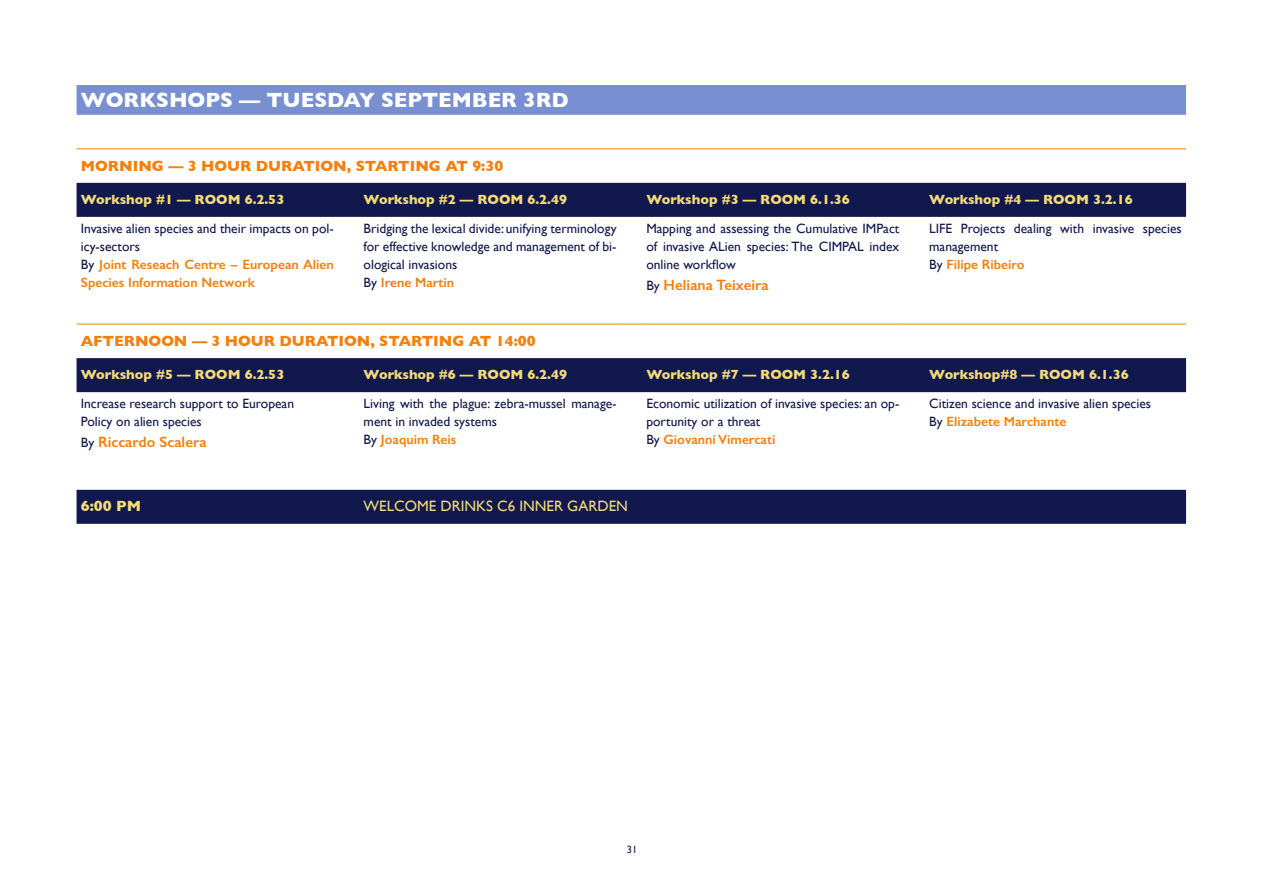
<style>
.page{position:relative;width:1263px;height:893px;background:#fff}
.page>*{position:absolute;margin:0;border:0;box-sizing:border-box;transform-origin:0 0}
.t1{font:700 21px "Gill Sans";color:#fff}
.t2{font:700 15px "Gill Sans";color:#f57f0b}
.t3{font:600 15px "Gill Sans";color:#f57f0b}
.t4{font:15px "Gill Sans";color:#f4db77}
.t5{font:700 15px "Gill Sans";color:#f4db77}
.t6{font:13.5px/18px "Gill Sans";color:#11184d}
.t7{font:700 13.5px "Gill Sans";color:#f4db77}
.t8{font:600 13.5px/18px "Gill Sans";color:#f57f0b}
.t9{font:10.5px "Gill Sans";color:#11184d}
.s1{font-weight:400;color:#11184d}
.s2{font-weight:600;color:#f57f0b}
.s3{font-weight:400;font-size:13.5px;color:#11184d}
</style>
<div class="page">
<div style="left:77px;top:85px;width:1109px;height:30px;background:#7890d2"></div>
<svg style="left:77px;top:183px;width:1109px;height:341px"></svg>
<hr style="left:77px;top:324px;width:261px;height:1px;background:#f57f0b">
<svg style="left:338px;top:324px;width:21px;height:1px"></svg>
<hr style="left:359px;top:324px;width:262px;height:1px;background:#f57f0b">
<svg style="left:621px;top:324px;width:21px;height:1px"></svg>
<hr style="left:642px;top:324px;width:262px;height:1px;background:#f57f0b">
<svg style="left:904px;top:324px;width:21px;height:1px"></svg>
<hr style="left:925px;top:324px;width:261px;height:1px;background:#f57f0b">
<hr style="left:77px;top:149px;width:261px;height:1px;background:#f57f0b">
<svg style="left:338px;top:149px;width:21px;height:1px"></svg>
<hr style="left:359px;top:149px;width:262px;height:1px;background:#f57f0b">
<svg style="left:621px;top:149px;width:21px;height:1px"></svg>
<hr style="left:642px;top:149px;width:262px;height:1px;background:#f57f0b">
<svg style="left:904px;top:149px;width:21px;height:1px"></svg>
<hr style="left:925px;top:149px;width:261px;height:1px;background:#f57f0b">
<h1 class="t1" style="left:81px;top:83px;width:489px">WORKSHOPS — TUESDAY SEPTEMBER 3RD</h1>
<p class="t2" style="left:81px;top:154px;width:424px">MORNING — 3 HOUR DURATION, STARTING AT 9:30</p>
<p class="t7" style="left:81px;top:188px;width:205px">Workshop #1 — ROOM 6.2.53</p>
<p class="t7" style="left:364px;top:188px;width:205px">Workshop #2 — ROOM 6.2.49</p>
<p class="t7" style="left:646px;top:188px;width:205px">Workshop #3 — ROOM 6.1.36</p>
<p class="t7" style="left:929px;top:188px;width:205px">Workshop #4 — ROOM 3.2.16</p>
<p class="t8" style="left:81px;top:219px;width:254px"><span class="s1">Invasive alien species and their impacts on pol&shy;icy-sectors<br>By</span> Joint Reseach Centre – European Alien<br>Species Information Network</p>
<p class="t6" style="left:364px;top:219px;width:255px">Bridging the lexical divide: unifying terminology for effective knowledge and management of bi&shy;ological invasions<br>By <span class="s2">Irene Martin</span></p>
<p class="t6" style="left:646px;top:219px;width:255px;text-align:justify">Mapping and assessing the Cumulative IMPact of invasive ALien species: The CIMPAL index online workflow</p>
<p class="t6" style="left:929px;top:219px;width:254px">LIFE Projects dealing with invasive species management<br>By <span class="s2">Filipe Ribeiro</span></p>
<p class="t3" style="left:646px;top:276px;width:124px"><span class="s3">By</span> Heliana Teixeira</p>
<p class="t2" style="left:81px;top:329px;width:456px">AFTERNOON — 3 HOUR DURATION, STARTING AT 14:00</p>
<p class="t7" style="left:81px;top:364px;width:205px">Workshop #5 — ROOM 6.2.53</p>
<p class="t7" style="left:364px;top:364px;width:205px">Workshop #6 — ROOM 6.2.49</p>
<p class="t7" style="left:646px;top:364px;width:205px">Workshop #7 — ROOM 3.2.16</p>
<p class="t7" style="left:929px;top:364px;width:201px">Workshop#8 — ROOM 6.1.36</p>
<p class="t6" style="left:81px;top:395px;width:215px">Increase research support to European<br>Policy on alien species</p>
<p class="t3" style="left:81px;top:433px;width:127px"><span class="s3">By</span> Riccardo Scalera</p>
<p class="t6" style="left:364px;top:395px;width:254px">Living with the plague: zebra-mussel manage&shy;ment in invaded systems<br>By <span class="s2">Joaquim Reis</span></p>
<p class="t6" style="left:646px;top:395px;width:254px">Economic utilization of invasive species: an op&shy;portunity or a threat<br>By <span class="s2">Giovanni Vimercati</span></p>
<p class="t6" style="left:929px;top:395px;width:223px">Citizen science and invasive alien species<br>By <span class="s2">Elizabete Marchante</span></p>
<p class="t5" style="left:81px;top:494px;width:62px">6:00 PM</p>
<p class="t4" style="left:364px;top:497px;width:266px">WELCOME DRINKS C6 INNER GARDEN</p>
<p class="t9" style="left:627px;top:843px;width:12px">31</p>
</div>
